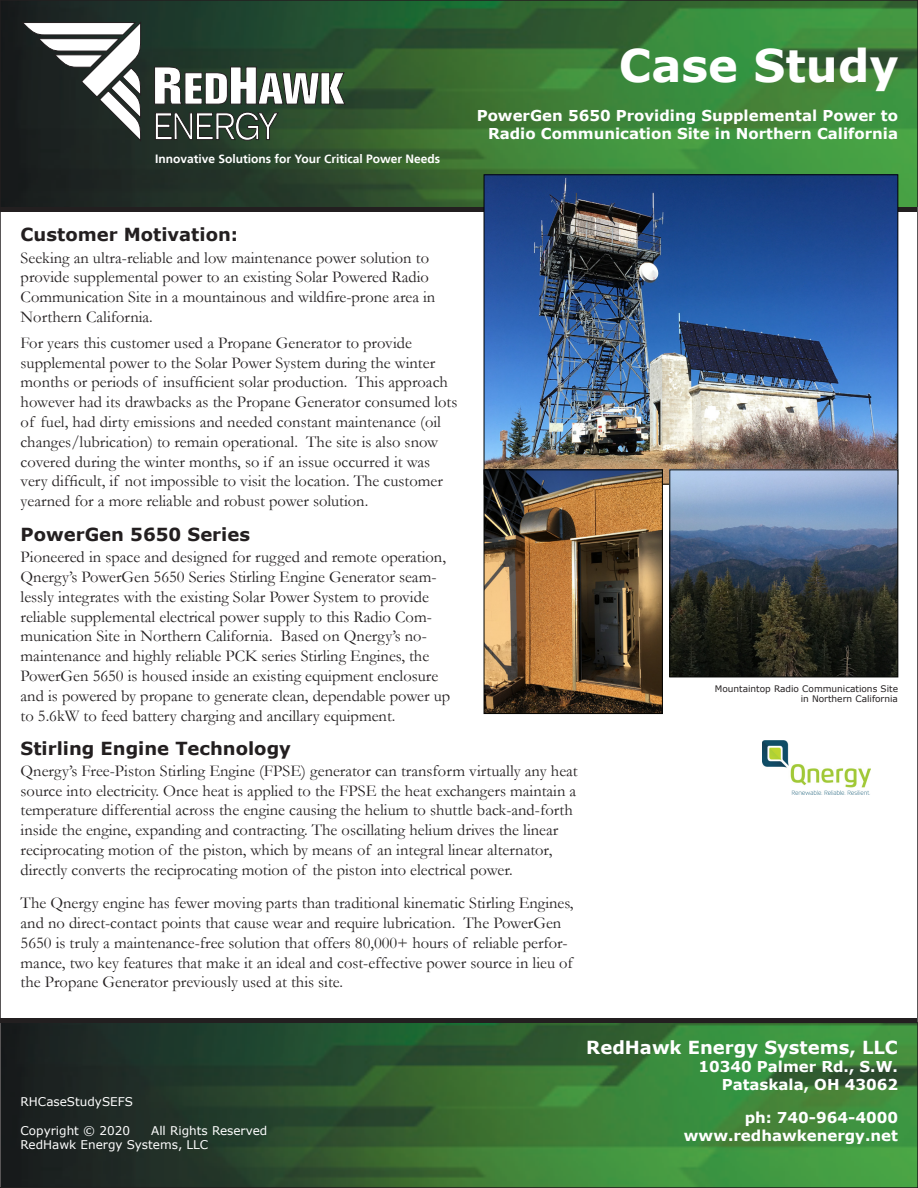
<style>
.page{position:relative;width:918px;height:1188px;background:#fff}
.page>*{position:absolute;margin:0;border:0;box-sizing:border-box;transform-origin:0 0}
.t1{font:700 45px "Verdana";color:#fff}
.t2{font:700 18px "Verdana";color:#231f20}
.t3{font:700 18px "Verdana";color:#fff}
.t4{font:16.5px/19.8px "Garamond";color:#231f20}
.t5{font:700 15px/18px "Verdana";color:#fff;text-align:right}
.t6{font:12px/14.4px "Verdana";color:#fff}
.t7{font:700 12px "Frutiger";color:#fff}
.t8{font:9px/10.8px "Verdana";color:#231f20;text-align:right}
</style>
<div class="page">
<hr style="left:1px;top:207px;width:916px;height:4px;background:#231f20">
<img style="left:3px;top:1022px;width:912px;height:163px">
<img style="left:3px;top:3px;width:912px;height:204px">
<img style="left:486px;top:177px;width:410px;height:305px">
<img style="left:672px;top:472px;width:224px;height:203px">
<div style="left:670px;top:470px;width:228px;height:207px;border:1px solid #040503"></div>
<img style="left:486px;top:472px;width:175px;height:240px">
<div style="left:484px;top:470px;width:179px;height:244px;border:1px solid #040503"></div>
<svg style="left:22px;top:22px;width:323px;height:120px"></svg>
<hr style="left:1px;top:1018px;width:916px;height:4px;background:#231f20">
<img style="left:762px;top:741px;width:108px;height:53px">
<p class="t7" style="left:155px;top:152px;width:286px">Innovative Solutions for Your Critical Power Needs</p>
<p class="t1" style="left:619px;top:34px;width:281px">Case Study</p>
<p class="t5" style="left:477px;top:107px;width:423px">PowerGen 5650 Providing Supplemental Power to<br>Radio Communication Site in Northern California</p>
<p class="t2" style="left:21px;top:222px;width:219px">Customer Motivation:</p>
<p class="t4" style="left:21px;top:247px;width:416px">Seeking an ultra-reliable and low maintenance power solution to provide supplemental power to an existing Solar Powered Radio Communication Site in a mountainous and wildfire-prone area in Northern California.</p>
<p class="t4" style="left:21px;top:332px;width:438px">For years this customer used a Propane Generator to provide supplemental power to the Solar Power System during the winter months or periods of insufficient solar production. This approach however had its drawbacks as the Propane Generator consumed lots of fuel, had dirty emissions and needed constant maintenance (oil changes/lubrication) to remain operational. The site is also snow covered during the winter months, so if an issue occurred it was very difficult, if not impossible to visit the location. The customer yearned for a more reliable and robust power solution.</p>
<p class="t2" style="left:21px;top:522px;width:231px">PowerGen 5650 Series</p>
<p class="t4" style="left:21px;top:547px;width:431px">Pioneered in space and designed for rugged and remote operation, Qnergy’s PowerGen 5650 Series Stirling Engine Generator seam&shy;lessly integrates with the existing Solar Power System to provide reliable supplemental electrical power supply to this Radio Com&shy;munication Site in Northern California. Based on Qnergy’s no&shy;maintenance and highly reliable PCK series Stirling Engines, the PowerGen 5650 is housed inside an existing equipment enclosure and is powered by propane to generate clean, dependable power up to 5.6kW to feed battery charging and ancillary equipment.</p>
<p class="t2" style="left:21px;top:735px;width:272px">Stirling Engine Technology</p>
<p class="t4" style="left:21px;top:760px;width:559px">Qnergy’s Free-Piston Stirling Engine (FPSE) generator can transform virtually any heat source into electricity. Once heat is applied to the FPSE the heat exchangers maintain a temperature differential across the engine causing the helium to shuttle back-and-forth inside the engine, expanding and contracting. The oscillating helium drives the linear reciprocating motion of the piston, which by means of an integral linear alternator, directly converts the reciprocating motion of the piston into electrical power.</p>
<p class="t4" style="left:21px;top:893px;width:554px">The Qnergy engine has fewer moving parts than traditional kinematic Stirling Engines, and no direct-contact points that cause wear and require lubrication. The PowerGen 5650 is truly a maintenance-free solution that offers 80,000+ hours of reliable perfor&shy;mance, two key features that make it an ideal and cost-effective power source in lieu of the Propane Generator previously used at this site.</p>
<p class="t8" style="left:715px;top:683px;width:185px">Mountaintop Radio Communications Site in Northern California</p>
<p class="t6" style="left:21px;top:1094px;width:114px">RHCaseStudySEFS</p>
<p class="t6" style="left:21px;top:1123px;width:111px">Copyright © 2020</p>
<p class="t6" style="left:21px;top:1123px;width:248px;text-indent:131px">All Rights Reserved<br>RedHawk Energy Systems, LLC</p>
<p class="t3" style="left:586px;top:1035px;width:313px">RedHawk Energy Systems, LLC</p>
<p class="t5" style="left:698px;top:1057px;width:201px">10340 Palmer Rd., S.W.<br>Pataskala, OH 43062</p>
<p class="t5" style="left:684px;top:1108px;width:216px">ph: 740-964-4000 www.redhawkenergy.net</p>
</div>
